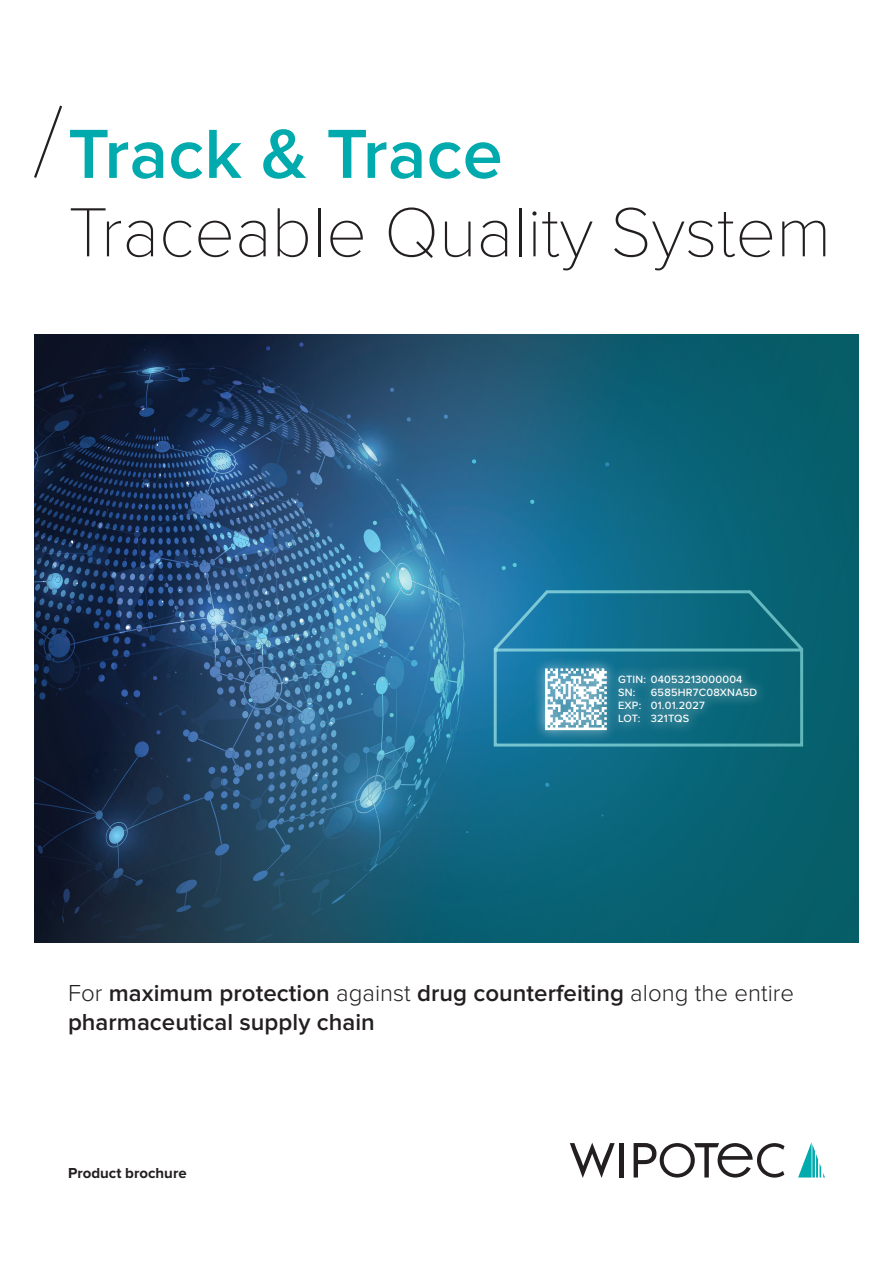
<style>
.page{position:relative;width:893px;height:1263px;background:#fff}
.page>*{position:absolute;margin:0;border:0;box-sizing:border-box;transform-origin:0 0}
.t1{font:100 72px "Proxima Nova T";letter-spacing:-.005em;color:#231f20}
.t2{font:600 72px "Proxima Nova";color:#00aaad}
.t3{font:600 24px/28.8px "Proxima Nova";color:#231f20}
.t4{font:700 15px "Proxima Nova";color:#231f20}
.t5{font:500 10.95px/13.2px "Proxima Nova";letter-spacing:.02em;color:#fff}
.s1{font-weight:300}
</style>
<div class="page">
<svg style="left:798px;top:1142px;width:27px;height:35px"></svg>
<svg style="left:634px;top:1143px;width:150px;height:34px"></svg>
<hr style="left:620px;top:1143px;width:4px;height:34px;background:#231f20">
<svg style="left:570px;top:1143px;width:45px;height:35px"></svg>
<svg style="left:34px;top:335px;width:825px;height:607px;background:#1a5774"></svg>
<svg style="left:34px;top:105px;width:28px;height:73px"></svg>
<div style="left:533px;top:657px;width:235px;height:85px;background:#fff;opacity:.75"></div>
<svg style="left:545px;top:668px;width:62px;height:62px"></svg>
<h1 class="t2" style="left:68px;top:121px;width:436px">Track &amp; Trace</h1>
<h1 class="t1" style="left:68px;top:179px;width:765px">Traceable Quality System</h1>
<p class="t5" style="left:618px;top:672px;width:126px">GTIN: 04053213000004<br>SN:</p>
<p class="t5" style="left:618px;top:685px;width:141px;text-indent:33px">6585HR7C08XNA5D<br>EXP: 01.01.2027<br>LOT: 321TQS</p>
<p class="t3" style="left:68px;top:980px;width:728px"><span class="s1">For</span> maximum protection <span class="s1">against</span> drug counterfeiting <span class="s1">along the entire </span>pharmaceutical supply chain</p>
<p class="t4" style="left:68px;top:1166px;width:120px">Product brochure</p>
</div>
